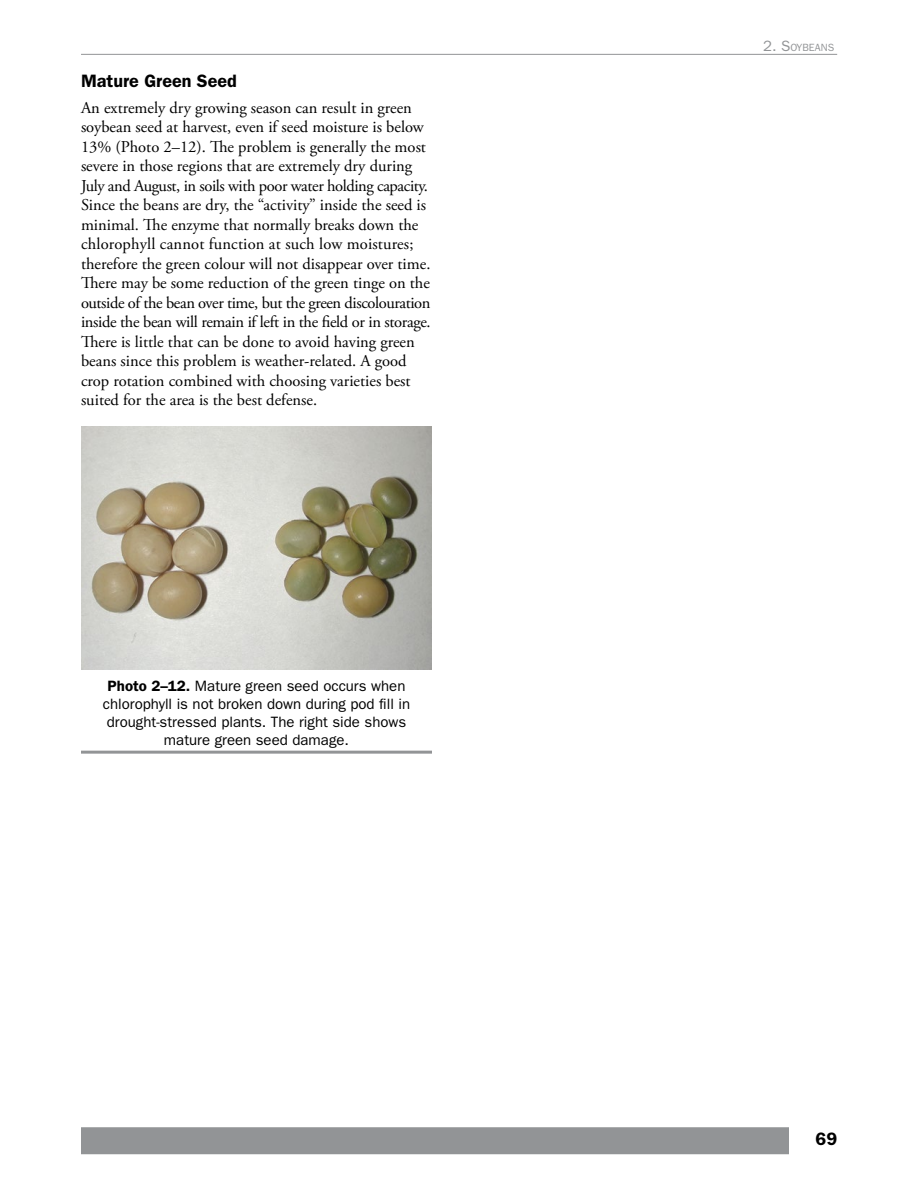
<style>
.page{position:relative;width:918px;height:1188px;background:#fff}
.page>*{position:absolute;margin:0;border:0;box-sizing:border-box;transform-origin:0 0}
.t1{font:600 18px "Wrcsyk Dcsyyy ITC Franklin Gothic Std";color:#000}
.t2{font:16.5px/19.5px "Qhxjys Rfkswc A Garamond Pro";color:#000}
.t3{font:15px/18px "Sgsvlh Kwwwfj ITC Franklin Gothic Std";color:#000;text-align:center}
.t4{font:10.5px "Ltdbqt Xcgfbp ITC Franklin Gothic Std";color:#929496}
.s1{font-family:"Wrcsyk Dcsyyy ITC Franklin Gothic Std";font-weight:600}
.s2{font-size:15px}
</style>
<div class="page">
<div style="left:81px;top:1127px;width:708px;height:27px;background:#929496"></div>
<hr style="left:81px;top:751px;width:351px;height:3px;background:#929496">
<img style="left:81px;top:427px;width:351px;height:243px">
<hr style="left:81px;top:54px;width:756px;height:1px;background:#929496">
<h4 class="t1" style="left:81px;top:71px;width:157px">Mature Green Seed</h4>
<p class="t2" style="left:81px;top:98px;width:351px">An extremely dry growing season can result in green soybean seed at harvest, even if seed moisture is below 13% (Photo 2–12). The problem is generally the most severe in those regions that are extremely dry during July and August, in soils with poor water holding capacity.<br>Since the beans are dry, the “activity” inside the seed is minimal. The enzyme that normally breaks down the chlorophyll cannot function at such low moistures; therefore the green colour will not disappear over time.<br>There may be some reduction of the green tinge on the outside of the bean over time, but the green discolouration inside the bean will remain if left in the field or in storage.<br>There is little that can be done to avoid having green beans since this problem is weather-related. A good crop rotation combined with choosing varieties best suited for the area is the best defense.</p>
<p class="t3" style="left:103px;top:677px;width:309px"><span class="s1">Photo 2–12.</span> Mature green seed occurs when chlorophyll is not broken down during pod fill in drought-stressed plants. The right side shows mature green seed damage.</p>
<p class="t4" style="left:763px;top:41px;width:73px"><span class="s2">2. S</span>OYBEANS</p>
<p class="t1" style="left:816px;top:1128px;width:23px">69</p>
</div>
